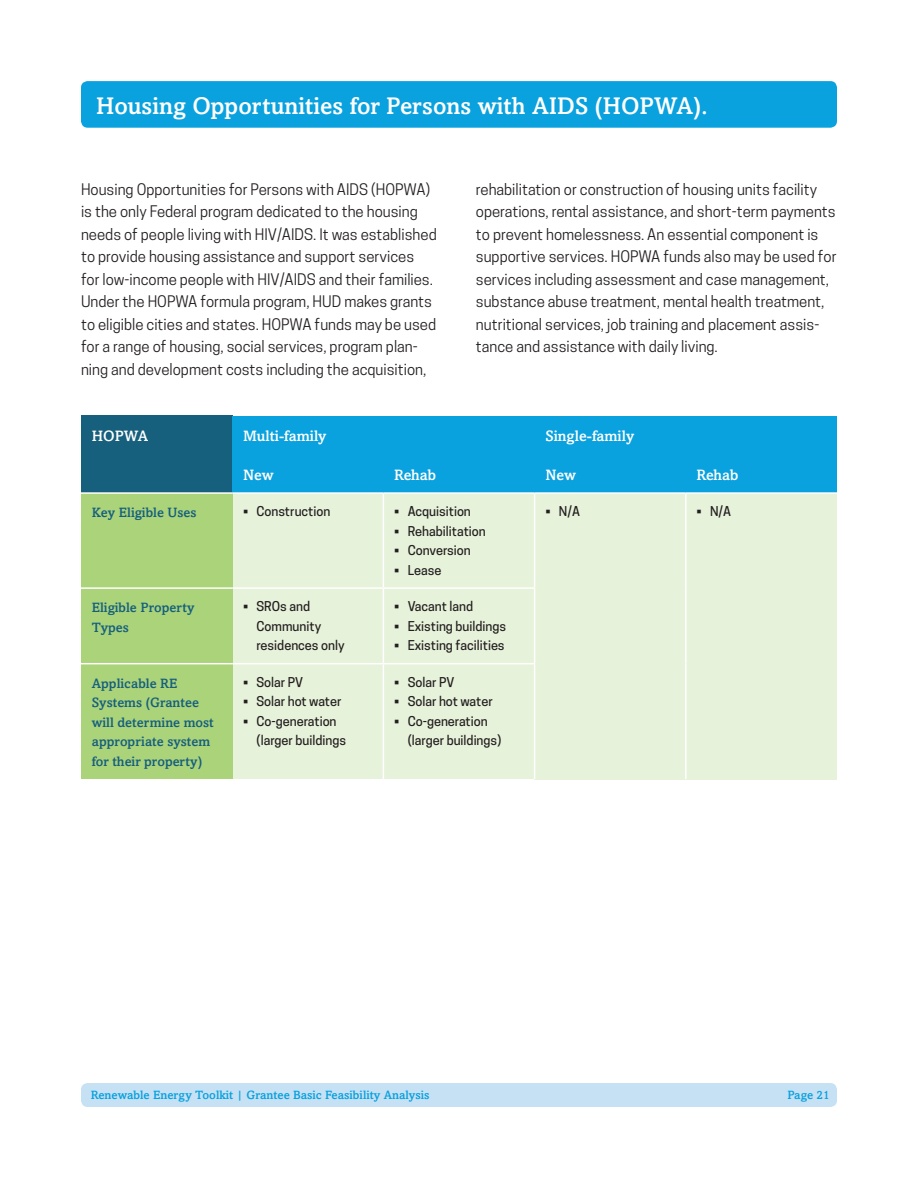
<style>
.page{position:relative;width:918px;height:1188px;background:#fff}
.page>*{position:absolute;margin:0;border:0;box-sizing:border-box;transform-origin:0 0}
.t1{font:500 24px "Amasis";color:#fff}
.t2{font:15px "Cooper Hewitt";color:#231f20}
.t3{font:500 15px "Amasis";color:#fff}
.t4{font:500 13.5px/19.5px "Amasis";color:#165f7d}
.t5{font:500 12.75px/19.5px "Cooper Hewitt";color:#231f20}
.t6{font:500 12px "Amasis";color:#09a1de}
</style>
<div class="page">
<div style="left:81px;top:1083px;width:756px;height:24px;background:#c6e1f4;border-radius:7px"></div>
<div style="left:81px;top:81px;width:756px;height:47px;background:#09a1de;border-radius:7px"></div>
<div style="left:232px;top:493px;width:151px;height:95px;background:#e7f2da"></div>
<div style="left:383px;top:493px;width:152px;height:95px;background:#e7f2da"></div>
<div style="left:535px;top:493px;width:151px;height:286px;background:#e7f2da"></div>
<div style="left:686px;top:493px;width:151px;height:286px;background:#e7f2da"></div>
<div style="left:232px;top:588px;width:151px;height:76px;background:#e7f2da"></div>
<div style="left:383px;top:588px;width:152px;height:76px;background:#e7f2da"></div>
<div style="left:232px;top:664px;width:151px;height:115px;background:#e7f2da"></div>
<div style="left:383px;top:664px;width:152px;height:115px;background:#e7f2da"></div>
<hr style="left:231px;top:494px;width:2px;height:93px;background:#fff">
<hr style="left:383px;top:494px;width:1px;height:93px;background:#fff">
<hr style="left:534px;top:494px;width:1px;height:93px;background:#fff">
<hr style="left:685px;top:494px;width:2px;height:94px;background:#fff">
<hr style="left:685px;top:588px;width:2px;height:76px;background:#fff">
<hr style="left:685px;top:664px;width:2px;height:115px;background:#fff">
<hr style="left:231px;top:589px;width:2px;height:74px;background:#fff">
<hr style="left:383px;top:589px;width:1px;height:74px;background:#fff">
<hr style="left:534px;top:589px;width:1px;height:74px;background:#fff">
<hr style="left:231px;top:664px;width:2px;height:115px;background:#fff">
<hr style="left:383px;top:664px;width:1px;height:115px;background:#fff">
<hr style="left:534px;top:664px;width:1px;height:115px;background:#fff">
<div style="left:81px;top:416px;width:151px;height:77px;background:#165f7d"></div>
<div style="left:232px;top:416px;width:303px;height:38px;background:#09a1de"></div>
<div style="left:535px;top:416px;width:302px;height:38px;background:#09a1de"></div>
<div style="left:232px;top:454px;width:151px;height:39px;background:#09a1de"></div>
<div style="left:383px;top:454px;width:152px;height:39px;background:#09a1de"></div>
<div style="left:535px;top:454px;width:151px;height:39px;background:#09a1de"></div>
<div style="left:686px;top:454px;width:151px;height:39px;background:#09a1de"></div>
<div style="left:81px;top:493px;width:151px;height:95px;background:#abd37a"></div>
<div style="left:81px;top:588px;width:151px;height:76px;background:#abd37a"></div>
<div style="left:81px;top:664px;width:151px;height:115px;background:#abd37a"></div>
<hr style="left:81px;top:492px;width:151px;height:2px;background:#fff">
<hr style="left:232px;top:492px;width:151px;height:2px;background:#fff">
<hr style="left:383px;top:492px;width:152px;height:2px;background:#fff">
<hr style="left:535px;top:492px;width:151px;height:2px;background:#fff">
<hr style="left:686px;top:492px;width:151px;height:2px;background:#fff">
<hr style="left:81px;top:587px;width:151px;height:2px;background:#fff">
<hr style="left:232px;top:587px;width:151px;height:2px;background:#fff">
<hr style="left:383px;top:587px;width:152px;height:2px;background:#fff">
<hr style="left:81px;top:663px;width:151px;height:1px;background:#fff">
<hr style="left:232px;top:663px;width:151px;height:1px;background:#fff">
<hr style="left:383px;top:663px;width:152px;height:1px;background:#fff">
<h1 class="t1" style="left:96px;top:91px;width:613px">Housing Opportunities for Persons with AIDS (HOPWA).</h1>
<p class="t2" style="left:81px;top:180px;width:351px">Housing Opportunities for Persons with AIDS (HOPWA)</p>
<p class="t2" style="left:476px;top:180px;width:343px">rehabilitation or construction of housing units facility</p>
<p class="t2" style="left:81px;top:203px;width:338px">is the only Federal program dedicated to the housing</p>
<p class="t2" style="left:476px;top:203px;width:361px">operations, rental assistance, and short-term payments</p>
<p class="t2" style="left:81px;top:225px;width:357px">needs of people living with HIV/AIDS. It was established</p>
<p class="t2" style="left:476px;top:225px;width:344px">to prevent homelessness. An essential component is</p>
<p class="t2" style="left:81px;top:248px;width:335px">to provide housing assistance and support services</p>
<p class="t2" style="left:476px;top:248px;width:362px">supportive services. HOPWA funds also may be used for</p>
<p class="t2" style="left:81px;top:270px;width:354px">for low-income people with HIV/AIDS and their families.</p>
<p class="t2" style="left:476px;top:270px;width:355px">services including assessment and case management,</p>
<p class="t2" style="left:81px;top:293px;width:353px">Under the HOPWA formula program, HUD makes grants</p>
<p class="t2" style="left:476px;top:293px;width:350px">substance abuse treatment, mental health treatment,</p>
<p class="t2" style="left:81px;top:315px;width:357px">to eligible cities and states. HOPWA funds may be used</p>
<p class="t2" style="left:476px;top:315px;width:344px">nutritional services, job training and placement assis-</p>
<p class="t2" style="left:81px;top:338px;width:338px">for a range of housing, social services, program plan-</p>
<p class="t2" style="left:476px;top:338px;width:244px">tance and assistance with daily living.</p>
<p class="t2" style="left:81px;top:360px;width:347px">ning and development costs including the acquisition,</p>
<p class="t3" style="left:92px;top:427px;width:58px">HOPWA</p>
<p class="t3" style="left:243px;top:427px;width:85px">Multi-family</p>
<p class="t3" style="left:545px;top:427px;width:90px">Single-family</p>
<p class="t3" style="left:243px;top:465px;width:32px">New</p>
<p class="t3" style="left:394px;top:465px;width:43px">Rehab</p>
<p class="t3" style="left:545px;top:465px;width:32px">New</p>
<p class="t3" style="left:697px;top:465px;width:43px">Rehab</p>
<p class="t4" style="left:92px;top:502px;width:106px">Key Eligible Uses</p>
<p class="t5" style="left:545px;top:502px;width:36px">• N/A</p>
<p class="t5" style="left:697px;top:502px;width:36px">• N/A</p>
<p class="t5" style="left:243px;top:502px;width:89px">• Construction</p>
<p class="t5" style="left:394px;top:502px;width:78px">• Acquisition</p>
<p class="t5" style="left:394px;top:521px;width:93px">• Rehabilitation</p>
<p class="t5" style="left:394px;top:541px;width:78px">• Conversion</p>
<p class="t5" style="left:394px;top:560px;width:49px">• Lease</p>
<p class="t5" style="left:394px;top:597px;width:81px">• Vacant land</p>
<p class="t5" style="left:394px;top:616px;width:113px">• Existing buildings</p>
<p class="t5" style="left:394px;top:636px;width:112px">• Existing facilities</p>
<p class="t5" style="left:394px;top:672px;width:62px">• Solar PV</p>
<p class="t5" style="left:394px;top:692px;width:100px">• Solar hot water</p>
<p class="t5" style="left:408px;top:711px;width:95px;text-indent:-14px">• Co-generation (larger buildings)</p>
<p class="t5" style="left:257px;top:597px;width:90px;text-indent:-14px">• SROs and<br>Community residences only</p>
<p class="t5" style="left:243px;top:672px;width:62px">• Solar PV</p>
<p class="t5" style="left:243px;top:692px;width:100px">• Solar hot water</p>
<p class="t5" style="left:257px;top:711px;width:91px;text-indent:-14px">• Co-generation (larger buildings</p>
<p class="t4" style="left:92px;top:598px;width:104px">Eligible Property<br>Types</p>
<p class="t4" style="left:92px;top:673px;width:124px">Applicable RE<br>Systems (Grantee will deter mine most appropriate system for their property)</p>
<p class="t6" style="left:91px;top:1088px;width:340px">Renewable Energ y Toolkit | Grantee Basic Feasibility Analysis</p>
<p class="t6" style="left:787px;top:1088px;width:44px">Page 21</p>
</div>
